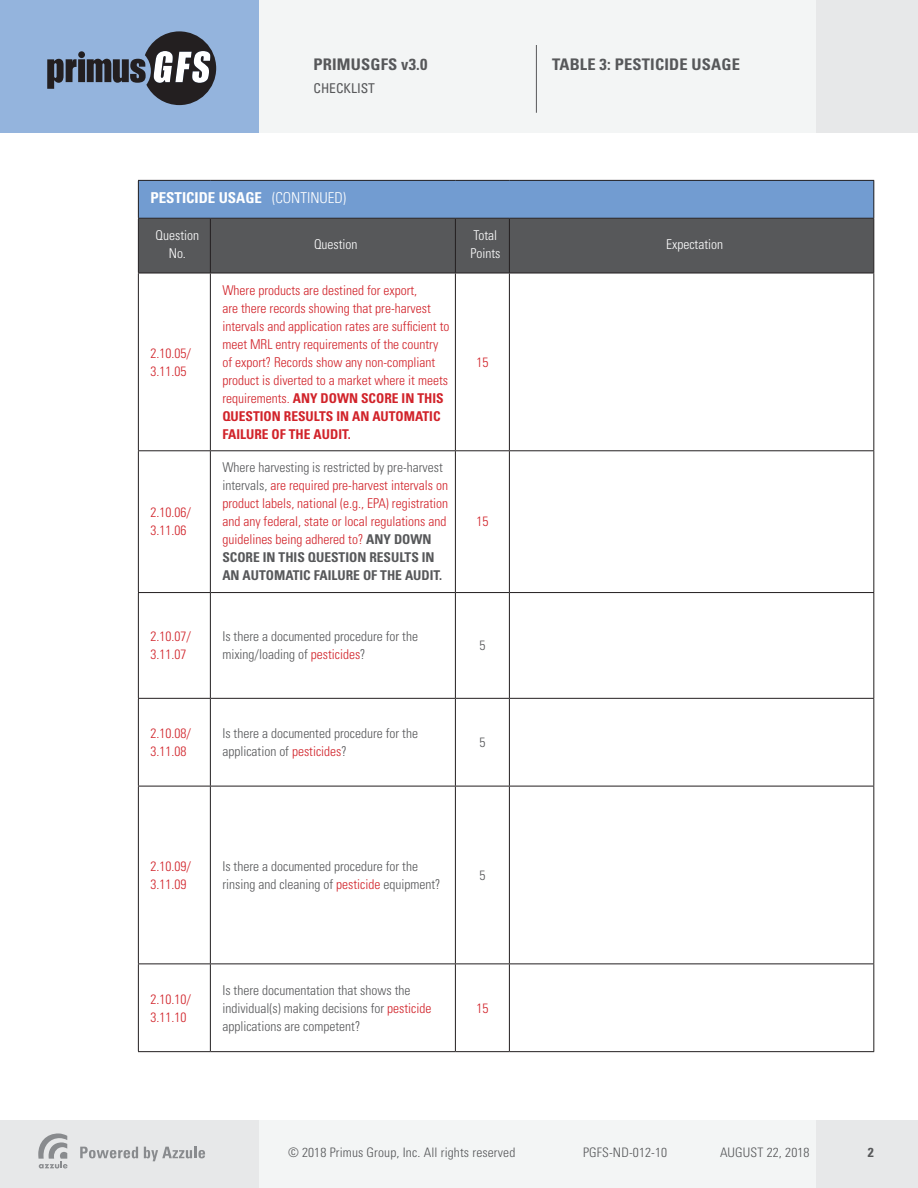
<style>
.page{position:relative;width:918px;height:1188px;background:#fff}
.page>*{position:absolute;margin:0;border:0;box-sizing:border-box;transform-origin:0 0}
.t1{font:700 condensed 16.05px "Univers LT Std";letter-spacing:.01em;color:#57585a}
.t2{font:700 condensed 15px "Univers LT Std";color:#fff}
.t3{font:300 condensed 13.5px/18px "Univers LT Std";color:#d1232a}
.t4{font:300 condensed 13.5px/18px "Univers LT Std";color:#57585a}
.t5{font:300 condensed 13.5px/18px "Univers LT Std";color:#fff;text-align:center}
.t6{font:condensed 13.5px "Univers LT Std";color:#57585a}
.t7{font:300 condensed 13.05px "Univers LT Std";letter-spacing:.01em;color:#57585a}
.t8{font:700 condensed 13.05px "Univers LT Std";color:#57585a}
.s1{font-weight:300}
.s2{font-weight:700}
.s3{color:#57585a}
.s4{font-weight:700;color:#57585a}
.s5{color:#d1232a}
</style>
<div class="page">
<div style="left:0;top:0;width:918px;height:132px;background:#f3f5f5"></div>
<div style="left:816px;top:0;width:102px;height:132px;background:#e7e8e9"></div>
<div style="left:0;top:0;width:259px;height:133px;background:#94b4dd"></div>
<svg style="left:47px;top:59px;width:30px;height:30px"></svg>
<div style="left:78px;top:59px;width:7px;height:23px;background:#231f20"></div>
<div style="left:78px;top:51px;width:7px;height:7px;background:#231f20;border-radius:50%"></div>
<svg style="left:87px;top:31px;width:129px;height:74px"></svg>
<div style="left:0;top:1120px;width:918px;height:68px;background:#f3f5f5"></div>
<div style="left:816px;top:1120px;width:102px;height:68px;background:#e7e8e9"></div>
<div style="left:0;top:1120px;width:259px;height:68px;background:#e7e8e9"></div>
<svg style="left:80px;top:1147px;width:58px;height:11px"></svg>
<svg style="left:144px;top:1147px;width:61px;height:14px"></svg>
<svg style="left:38px;top:1133px;width:30px;height:35px"></svg>
<hr style="left:536px;top:45px;width:1px;height:68px;background:#57585a">
<div style="left:138px;top:180px;width:736px;height:38px;background:#729cd1"></div>
<div style="left:139px;top:219px;width:734px;height:54px;background:#57585a"></div>
<hr style="left:138px;top:180px;width:72px;height:1px;background:#231f20">
<hr style="left:138px;top:181px;width:1px;height:37px;background:#231f20">
<hr style="left:210px;top:180px;width:245px;height:1px;background:#231f20">
<hr style="left:455px;top:180px;width:54px;height:1px;background:#231f20">
<hr style="left:509px;top:180px;width:365px;height:1px;background:#231f20">
<hr style="left:873px;top:181px;width:1px;height:37px;background:#231f20">
<hr style="left:138px;top:218px;width:72px;height:1px;background:#231f20">
<hr style="left:138px;top:219px;width:1px;height:54px;background:#231f20">
<hr style="left:210px;top:218px;width:245px;height:1px;background:#231f20">
<hr style="left:210px;top:219px;width:1px;height:54px;background:#231f20">
<hr style="left:455px;top:218px;width:54px;height:1px;background:#231f20">
<hr style="left:455px;top:219px;width:1px;height:54px;background:#231f20">
<hr style="left:509px;top:218px;width:365px;height:1px;background:#231f20">
<hr style="left:509px;top:219px;width:1px;height:54px;background:#231f20">
<hr style="left:873px;top:219px;width:1px;height:54px;background:#231f20">
<hr style="left:138px;top:273px;width:72px;height:1px;background:#231f20">
<hr style="left:138px;top:273px;width:1px;height:177px;background:#231f20">
<hr style="left:210px;top:273px;width:245px;height:1px;background:#231f20">
<hr style="left:210px;top:273px;width:1px;height:177px;background:#231f20">
<hr style="left:455px;top:273px;width:54px;height:1px;background:#231f20">
<hr style="left:455px;top:273px;width:1px;height:177px;background:#231f20">
<hr style="left:509px;top:273px;width:365px;height:1px;background:#231f20">
<hr style="left:509px;top:273px;width:1px;height:177px;background:#231f20">
<hr style="left:873px;top:273px;width:1px;height:177px;background:#231f20">
<hr style="left:138px;top:450px;width:72px;height:1px;background:#231f20">
<hr style="left:138px;top:451px;width:1px;height:141px;background:#231f20">
<hr style="left:210px;top:450px;width:245px;height:1px;background:#231f20">
<hr style="left:210px;top:451px;width:1px;height:141px;background:#231f20">
<hr style="left:455px;top:450px;width:54px;height:1px;background:#231f20">
<hr style="left:455px;top:451px;width:1px;height:141px;background:#231f20">
<hr style="left:509px;top:450px;width:365px;height:1px;background:#231f20">
<hr style="left:509px;top:451px;width:1px;height:141px;background:#231f20">
<hr style="left:873px;top:451px;width:1px;height:141px;background:#231f20">
<hr style="left:138px;top:592px;width:72px;height:1px;background:#231f20">
<hr style="left:138px;top:593px;width:1px;height:105px;background:#231f20">
<hr style="left:210px;top:592px;width:245px;height:1px;background:#231f20">
<hr style="left:210px;top:593px;width:1px;height:105px;background:#231f20">
<hr style="left:455px;top:592px;width:54px;height:1px;background:#231f20">
<hr style="left:455px;top:593px;width:1px;height:105px;background:#231f20">
<hr style="left:509px;top:592px;width:365px;height:1px;background:#231f20">
<hr style="left:509px;top:593px;width:1px;height:105px;background:#231f20">
<hr style="left:873px;top:593px;width:1px;height:105px;background:#231f20">
<hr style="left:138px;top:698px;width:72px;height:1px;background:#231f20">
<hr style="left:138px;top:699px;width:1px;height:87px;background:#231f20">
<hr style="left:210px;top:698px;width:245px;height:1px;background:#231f20">
<hr style="left:210px;top:699px;width:1px;height:87px;background:#231f20">
<hr style="left:455px;top:698px;width:54px;height:1px;background:#231f20">
<hr style="left:455px;top:699px;width:1px;height:87px;background:#231f20">
<hr style="left:509px;top:698px;width:365px;height:1px;background:#231f20">
<hr style="left:509px;top:699px;width:1px;height:87px;background:#231f20">
<hr style="left:873px;top:699px;width:1px;height:87px;background:#231f20">
<hr style="left:138px;top:786px;width:72px;height:1px;background:#231f20">
<hr style="left:138px;top:786px;width:1px;height:178px;background:#231f20">
<hr style="left:210px;top:786px;width:245px;height:1px;background:#231f20">
<hr style="left:210px;top:786px;width:1px;height:178px;background:#231f20">
<hr style="left:455px;top:786px;width:54px;height:1px;background:#231f20">
<hr style="left:455px;top:786px;width:1px;height:178px;background:#231f20">
<hr style="left:509px;top:786px;width:365px;height:1px;background:#231f20">
<hr style="left:509px;top:786px;width:1px;height:178px;background:#231f20">
<hr style="left:873px;top:786px;width:1px;height:178px;background:#231f20">
<hr style="left:138px;top:964px;width:72px;height:1px;background:#231f20">
<hr style="left:138px;top:964px;width:1px;height:87px;background:#231f20">
<hr style="left:210px;top:964px;width:245px;height:1px;background:#231f20">
<hr style="left:210px;top:964px;width:1px;height:87px;background:#231f20">
<hr style="left:455px;top:964px;width:54px;height:1px;background:#231f20">
<hr style="left:455px;top:964px;width:1px;height:87px;background:#231f20">
<hr style="left:509px;top:964px;width:365px;height:1px;background:#231f20">
<hr style="left:509px;top:964px;width:1px;height:87px;background:#231f20">
<hr style="left:873px;top:964px;width:1px;height:87px;background:#231f20">
<hr style="left:138px;top:1051px;width:72px;height:1px;background:#231f20">
<hr style="left:210px;top:1051px;width:245px;height:1px;background:#231f20">
<hr style="left:455px;top:1051px;width:54px;height:1px;background:#231f20">
<hr style="left:509px;top:1051px;width:365px;height:1px;background:#231f20">
<p class="t1" style="left:314px;top:55px;width:115px">PRIMUSGFS v3.0</p>
<p class="t6" style="left:314px;top:80px;width:63px">CHECKLIST</p>
<p class="t1" style="left:552px;top:55px;width:189px">TABLE 3: PESTICIDE USAGE</p>
<p class="t2" style="left:150px;top:189px;width:197px">PESTICIDE USAGE <span class="s1">(CONTINUED)</span></p>
<p class="t5" style="left:156px;top:226px;width:45px">Question<br>No.</p>
<p class="t5" style="left:314px;top:235px;width:45px">Question</p>
<p class="t5" style="left:470px;top:226px;width:31px;text-align:left">Total<br>Points</p>
<p class="t5" style="left:666px;top:235px;width:58px">Expectation</p>
<p class="t3" style="left:150px;top:344px;width:42px">2.10.05/<br>3.11.05</p>
<p class="t3" style="left:150px;top:504px;width:42px">2.10.06/<br>3.11.06</p>
<p class="t3" style="left:222px;top:281px;width:229px">Where products are destined for export,<br>are there records showing that pre-harvest intervals and application rates are sufficient to meet MRL entry requirements of the country of export? Records show any non-compliant product is diverted to a market where it meets requirements. <span class="s2">ANY DOWN SCORE IN THIS QUESTION RESULTS IN AN AUTOMATIC FAILURE OF THE AUDIT.</span></p>
<p class="t3" style="left:222px;top:459px;width:227px"><span class="s3">Where harvesting is restricted by pre-harvest intervals,</span> are required pre-harvest intervals on product labels, national (e.g., EPA) registration and any federal, state or local regulations and guidelines being adhered to? <span class="s4">ANY DOWN SCORE IN THIS QUESTION RESULTS IN AN AUTOMATIC FAILURE OF THE AUDIT.</span></p>
<p class="t3" style="left:476px;top:353px;width:13px">15</p>
<p class="t3" style="left:476px;top:513px;width:13px">15</p>
<p class="t3" style="left:150px;top:627px;width:42px">2.10.07/<br>3.11.07</p>
<p class="t4" style="left:222px;top:627px;width:197px">Is there a documented procedure for the mixing/loading of <span class="s5">pesticides</span>?</p>
<p class="t4" style="left:479px;top:636px;width:7px">5</p>
<p class="t3" style="left:150px;top:724px;width:42px">2.10.08/<br>3.11.08</p>
<p class="t4" style="left:222px;top:724px;width:197px">Is there a documented procedure for the application of <span class="s5">pesticides</span>?</p>
<p class="t4" style="left:479px;top:733px;width:7px">5</p>
<p class="t3" style="left:150px;top:857px;width:42px">2.10.09/<br>3.11.09</p>
<p class="t4" style="left:222px;top:857px;width:220px">Is there a documented procedure for the rinsing and cleaning of <span class="s5">pesticide</span> equipment?</p>
<p class="t4" style="left:479px;top:866px;width:7px">5</p>
<p class="t3" style="left:150px;top:990px;width:42px">2.10.10/<br>3.11.10</p>
<p class="t4" style="left:222px;top:981px;width:211px">Is there documentation that shows the individual(s) making decisions for <span class="s5">pesticide </span>applications are competent?</p>
<p class="t3" style="left:476px;top:999px;width:13px">15</p>
<p class="t7" style="left:288px;top:1145px;width:229px">© 2018 Primus Group, Inc. All rights reserved</p>
<p class="t7" style="left:583px;top:1145px;width:86px">PGFS-ND-012-10</p>
<p class="t7" style="left:720px;top:1145px;width:91px">AUGUST 22, 2018</p>
<p class="t8" style="left:868px;top:1145px;width:7px">2</p>
</div>
